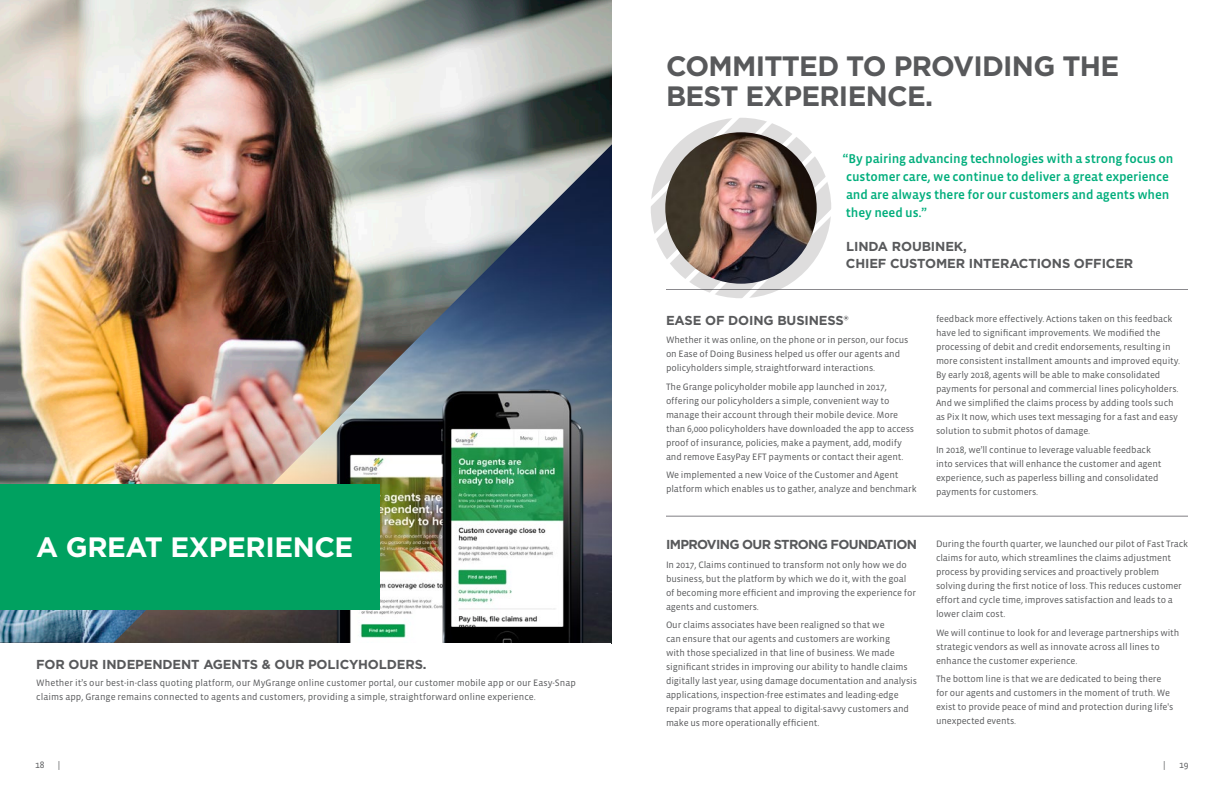
<style>
.page{position:relative;width:1224px;height:792px;background:#fff}
.page>*{position:absolute;margin:0;border:0;box-sizing:border-box;transform-origin:0 0}
.t1{font:700 28px/30px "Gotham";letter-spacing:-.025em;color:#58595b}
.t2{font:700 28px "Gotham";letter-spacing:-.015em;color:#fff}
.t3{font:500 13px/18px "Vista Sans OT";letter-spacing:-.01em;color:#00ae7c}
.t4{font:700 13px/17px "Gotham";letter-spacing:-.01em;color:#58595b}
.t5{font:700 13px "Gotham";letter-spacing:-.05em;color:#58595b}
.t6{font:9.5px/14px "Vista Sans OT";letter-spacing:-.01em;color:#58595b}
</style>
<div class="page">
<img style="left:0;top:0;width:612px;height:643px">
<hr style="left:666px;top:516px;width:522px;height:1px;background:#807f83">
<hr style="left:666px;top:289px;width:522px;height:1px;background:#807f83">
<div style="left:0;top:484px;width:380px;height:126px;background:#00a160"></div>
<svg style="left:651px;top:118px;width:180px;height:180px"></svg>
<img style="left:665px;top:132px;width:152px;height:152px;border-radius:76px">
<h1 class="t1" style="left:666px;top:51px;width:455px">COMMITTED TO PROVIDING THE<br>BEST EXPERIENCE.</h1>
<h2 class="t3" style="left:843px;top:150px;width:332px">“By pairing advancing technologies with a strong focus on customer care, we continue to deliver a great experience and are always there for our customers and agents when they need us.”</h2>
<h2 class="t4" style="left:846px;top:238px;width:289px">LINDA ROUBINEK,<br>CHIEF CUSTOMER INTERACTIONS OFFICER</h2>
<h1 class="t2" style="left:36px;top:529px;width:319px">A GREAT EXPERIENCE</h1>
<h2 class="t4" style="left:36px;top:655px;width:392px">FOR OUR INDEPENDENT AGENTS &amp; OUR POLICYHOLDERS.</h2>
<p class="t6" style="left:36px;top:676px;width:541px">Whether it’s our best-in-class quoting platform, our MyGrange online customer portal, our customer mobile app or our Easy-Snap claims app, Grange remains connected to agents and customers, providing a simple, straightforward online experience.</p>
<h2 class="t4" style="left:666px;top:311px;width:184px">EASE OF DOING BUSINESS®</h2>
<p class="t6" style="left:666px;top:333px;width:244px">Whether it was online, on the phone or in person, our focus on Ease of Doing Business helped us offer our agents and policyholders simple, straightforward interactions.</p>
<p class="t6" style="left:666px;top:380px;width:250px">The Grange policyholder mobile app launched in 2017, offering our policyholders a simple, convenient way to manage their account through their mobile device. More than 6,000 policyholders have downloaded the app to access proof of insurance, policies, make a payment, add, modify and remove EasyPay EFT payments or contact their agent.</p>
<p class="t6" style="left:666px;top:468px;width:252px">We implemented a new Voice of the Customer and Agent platform which enables us to gather, analyze and benchmark</p>
<h2 class="t5" style="left:666px;top:536px;width:253px">IMPROVING OUR STRONG FOUNDATION</h2>
<p class="t6" style="left:666px;top:558px;width:252px">In 2017, Claims continued to transform not only how we do business, but the platform by which we do it, with the goal of becoming more efficient and improving the experience for agents and customers.</p>
<p class="t6" style="left:666px;top:618px;width:253px">Our claims associates have been realigned so that we<br>can ensure that our agents and customers are working<br>with those specialized in that line of business. We made significant strides in improving our ability to handle claims digitally last year, using damage documentation and analysis applications, inspection-free estimates and leading-edge repair programs that appeal to digital-savvy customers and make us more operationally efficient.</p>
<p class="t6" style="left:936px;top:312px;width:246px">feedback more effectively. Actions taken on this feedback have led to significant improvements. We modified the processing of debit and credit endorsements, resulting in more consistent installment amounts and improved equity.<br>By early 2018, agents will be able to make consolidated payments for personal and commercial lines policyholders.<br>And we simplified the claims process by adding tools such as Pix It now, which uses text messaging for a fast and easy solution to submit photos of damage.</p>
<p class="t6" style="left:936px;top:443px;width:227px">In 2018, we’ll continue to leverage valuable feedback into services that will enhance the customer and agent experience, such as paperless billing and consolidated payments for customers.</p>
<p class="t6" style="left:936px;top:537px;width:254px">During the fourth quarter, we launched our pilot of Fast Track claims for auto, which streamlines the claims adjustment process by providing services and proactively problem solving during the first notice of loss. This reduces customer effort and cycle time, improves satisfaction and leads to a lower claim cost.</p>
<p class="t6" style="left:936px;top:626px;width:245px">We will continue to look for and leverage partnerships with strategic vendors as well as innovate across all lines to enhance the customer experience.</p>
<p class="t6" style="left:936px;top:672px;width:239px">The bottom line is that we are dedicated to being there for our agents and customers in the moment of truth. We exist to provide peace of mind and protection during life's unexpected events.</p>
<p class="t6" style="left:35px;top:758px;width:11px">18</p>
<p class="t6" style="left:58px;top:758px;width:4px">|</p>
<p class="t6" style="left:1163px;top:758px;width:4px">|</p>
<p class="t6" style="left:1179px;top:758px;width:11px">19</p>
</div>
